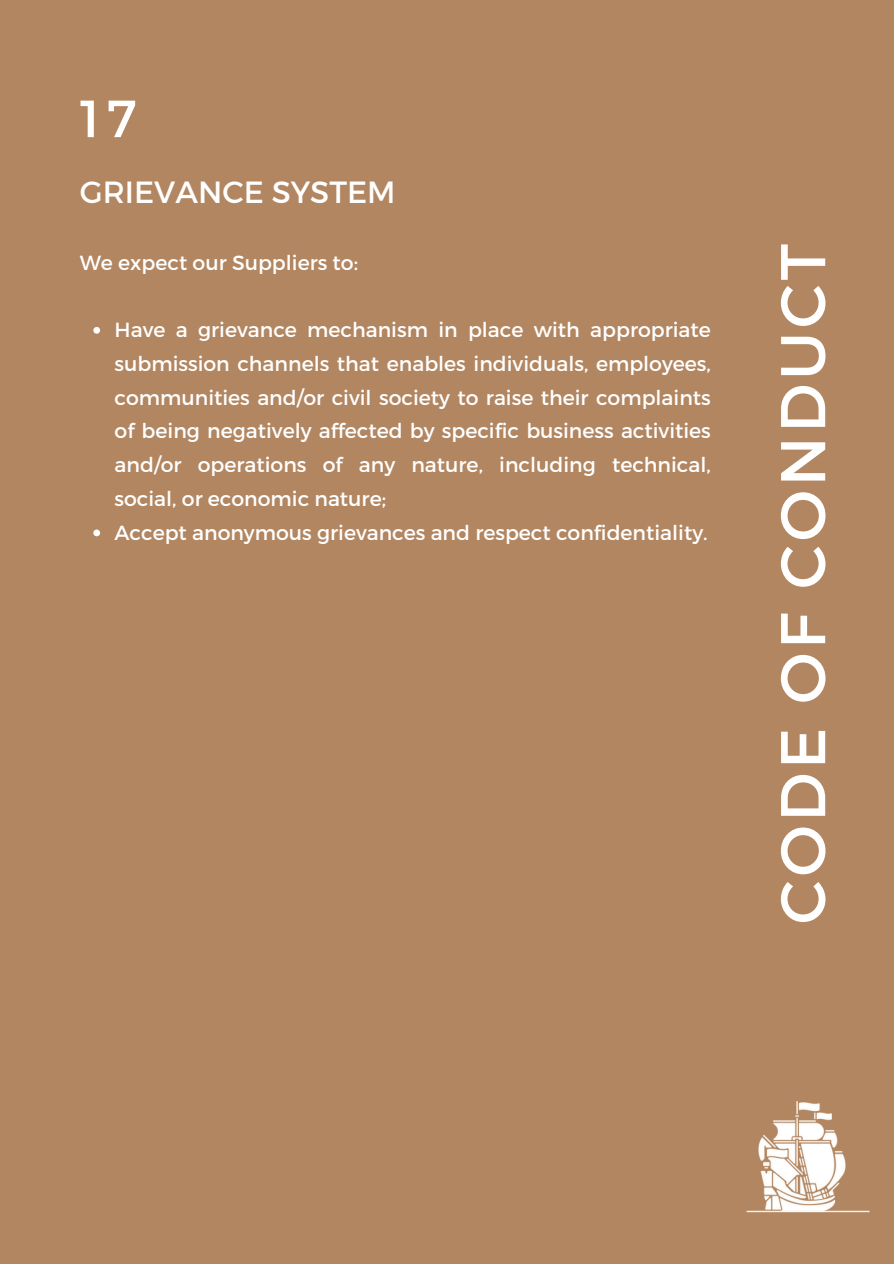
<style>
.page{position:relative;width:894px;height:1264px;background:#fff}
.page>*{position:absolute;margin:0;border:0;box-sizing:border-box;transform-origin:0 0}
.t1{font:63px "Montserrat";letter-spacing:.06em;color:#fff}
.t2{font:52.2px "Montserrat";color:#fff}
.t3{font:30.6px "Montserrat";color:#fff}
.t4{font:20.4px/33.8px "Montserrat";color:#fff;text-align:justify}
</style>
<div class="page">
<div style="left:0;top:0;width:893px;height:1263px;background:#b28661"></div>
<img style="left:746px;top:1101px;width:124px;height:112px">
<svg style="left:93px;top:327px;width:7px;height:7px"></svg>
<svg style="left:93px;top:529px;width:7px;height:7px"></svg>
<p class="t2" style="left:80px;top:85px;width:58px">17</p>
<p class="t3" style="left:80px;top:172px;width:317px">GRIEVANCE SYSTEM</p>
<h1 class="t4" style="left:80px;top:244px;width:279px">We expect our Suppliers to:</h1>
<h2 class="t4" style="left:114px;top:312px;width:597px">Have a grievance mechanism in place with appropriate submission channels that enables individuals, employees, communities and/or civil society to raise their complaints of being negatively affected by specific business activities and/or operations of any nature, including technical, social, or economic nature;</h2>
<p class="t4" style="left:114px;top:514px;width:594px">Accept anonymous grievances and respect confidentiality.</p>
<p class="t1" style="left:761px;top:924px;width:681px;rotate:-90deg">CODE OF CONDUCT</p>
</div>
